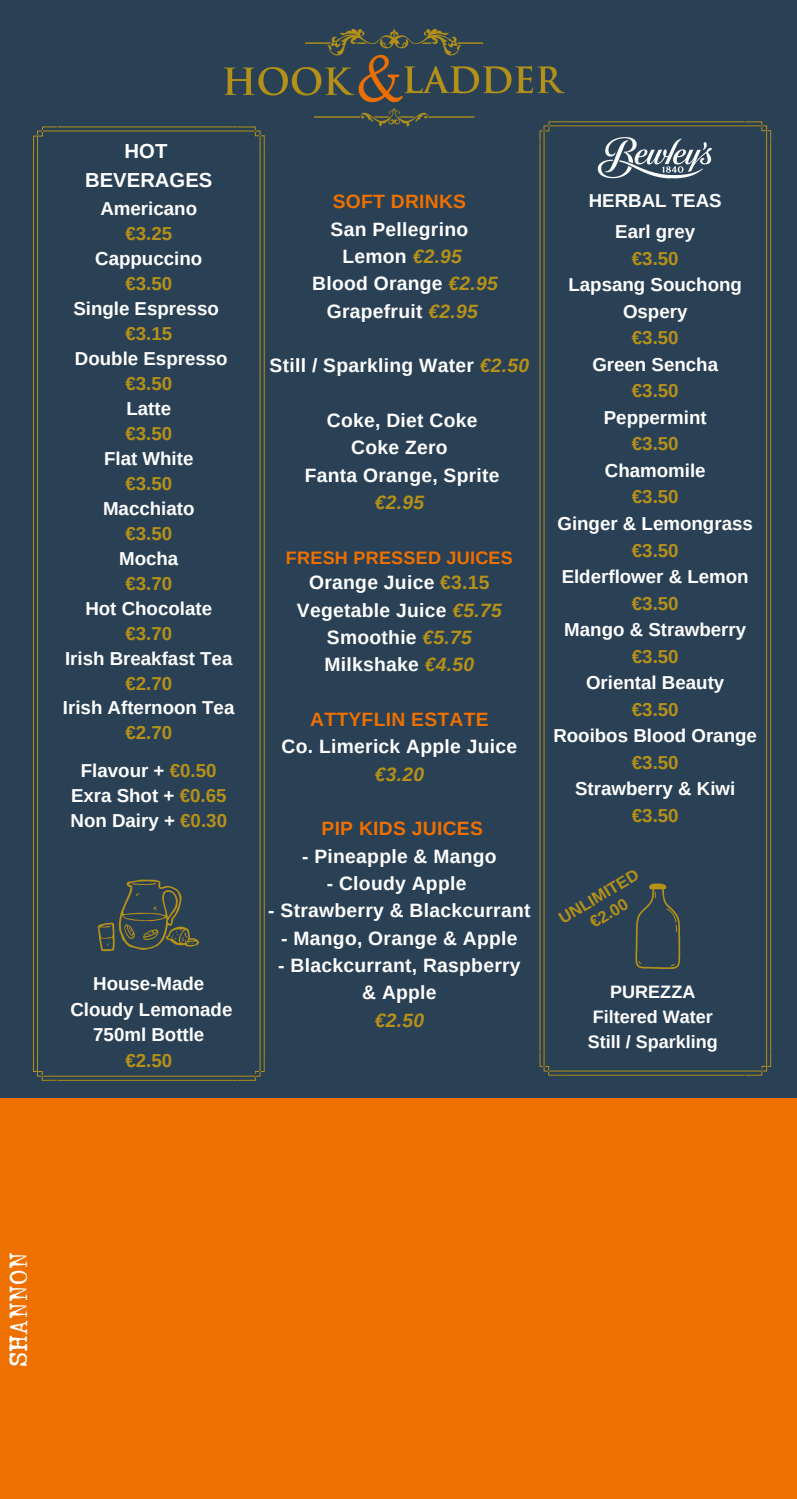
<style>
.page{position:relative;width:797px;height:1499px;background:#fff}
.page>*{position:absolute;margin:0;border:0;box-sizing:border-box;transform-origin:0 0}
.t1{font:25.2px "HERMES1943";letter-spacing:-.005em;color:#fff}
.t2{font:700 20.25px/28.3px "Arimo";color:#fff;text-align:center}
.t3{font:700 19.35px/27.2px "Arimo";letter-spacing:.015em;color:#fff;text-align:center}
.t4{font:700 19.35px "Arimo";letter-spacing:.015em;color:#ee7000}
.t5{font:italic 700 19.35px "Arimo";color:#b59118}
.t6{font:700 18.68px/25.7px "Arimo";color:#fff;text-align:center}
.t7{font:700 18.68px/37.4px "Arimo";color:#b59118;text-align:center}
.t8{font:700 18px/24.8px "Arimo";color:#fff;text-align:center}
.t9{font:700 18px "Arimo";letter-spacing:.015em;color:#ee7000}
.t10{font:700 16.43px/19.6px "Arimo";color:#b59118;text-align:center}
.s1{color:#fff}
.s2{color:#b59118}
.s3{font-style:italic;color:#b59118}
</style>
<div class="page">
<div style="left:0;top:0;width:796px;height:1498px;background:#ee7000"></div>
<div style="left:0;top:0;width:796px;height:1097px;background:#2a4055"></div>
<img style="left:225px;top:28px;width:339px;height:99px">
<svg style="left:539px;top:121px;width:232px;height:954px"></svg>
<img style="left:595px;top:133px;width:120px;height:49px">
<svg style="left:635px;top:883px;width:45px;height:86px"></svg>
<svg style="left:33px;top:126px;width:232px;height:954px"></svg>
<p class="t2" style="left:85px;top:137px;width:129px">HOT<br>BEVERAGES</p>
<p class="t6" style="left:100px;top:196px;width:98px">Americano</p>
<p class="t7" style="left:125px;top:215px;width:48px">€3.25</p>
<p class="t6" style="left:95px;top:246px;width:108px">Cappuccino</p>
<p class="t7" style="left:125px;top:265px;width:48px">€3.50</p>
<p class="t6" style="left:73px;top:296px;width:147px">Single Espresso</p>
<p class="t7" style="left:125px;top:315px;width:48px">€3.15</p>
<p class="t6" style="left:75px;top:346px;width:154px">Double Espresso</p>
<p class="t7" style="left:125px;top:365px;width:48px">€3.50</p>
<p class="t6" style="left:126px;top:396px;width:46px">Latte</p>
<p class="t7" style="left:125px;top:415px;width:48px">€3.50</p>
<p class="t6" style="left:104px;top:445px;width:91px">Flat White</p>
<p class="t7" style="left:125px;top:465px;width:48px">€3.50</p>
<p class="t6" style="left:103px;top:495px;width:93px">Macchiato</p>
<p class="t7" style="left:125px;top:514px;width:48px">€3.50</p>
<p class="t6" style="left:119px;top:545px;width:61px">Mocha</p>
<p class="t7" style="left:125px;top:564px;width:48px">€3.70</p>
<p class="t6" style="left:85px;top:595px;width:128px">Hot Chocolate</p>
<p class="t7" style="left:125px;top:614px;width:48px">€3.70</p>
<p class="t6" style="left:65px;top:645px;width:169px">Irish Breakfast Tea</p>
<p class="t7" style="left:125px;top:664px;width:48px">€2.70</p>
<p class="t6" style="left:63px;top:695px;width:173px">Irish Afternoon Tea</p>
<p class="t7" style="left:81px;top:714px;width:137px">€2.70<br><span class="s1">Flavour +</span> €0.50</p>
<p class="t6" style="left:70px;top:783px;width:158px;line-height:25px;text-align:left">Exra Shot + <span class="s2">€0.65<br></span>Non Dairy + <span class="s2">€0.30</span></p>
<p class="t6" style="left:70px;top:970px;width:163px">House-Made<br>Cloudy Lemonade<br>750ml Bottle</p>
<p class="t7" style="left:125px;top:1042px;width:48px">€2.50</p>
<p class="t4" style="left:332px;top:191px;width:135px">SOFT DRINKS</p>
<p class="t3" style="left:312px;top:215px;width:187px">San Pellegrino<br>Lemon <span class="s3">€2.95<br></span>Blood Orange <span class="s3">€2.95<br></span>Grapefruit <span class="s3">€2.95</span></p>
<p class="t3" style="left:269px;top:352px;width:261px">Still / Sparkling Water <span class="s3">€2.50</span></p>
<p class="t3" style="left:305px;top:407px;width:196px">Coke, Diet Coke<br>Coke Zero<br>Fanta Orange, Sprite</p>
<p class="t5" style="left:375px;top:491px;width:51px">€2.95</p>
<p class="t9" style="left:286px;top:547px;width:228px">FRESH PRESSED JUICES</p>
<p class="t3" style="left:297px;top:569px;width:206px">Orange Juice <span class="s2">€3.15<br></span>Vegetable Juice <span class="s3">€5.75<br></span>Smoothie <span class="s3">€5.75<br></span>Milkshake <span class="s3">€4.50</span></p>
<p class="t4" style="left:310px;top:708px;width:180px">ATTYFLIN ESTATE</p>
<p class="t3" style="left:281px;top:733px;width:237px">Co. Limerick Apple Juice</p>
<p class="t5" style="left:375px;top:763px;width:51px">€3.20</p>
<p class="t4" style="left:321px;top:818px;width:163px">PIP KIDS JUICES</p>
<p class="t3" style="left:302px;top:842px;width:196px">- Pineapple &amp; Mango</p>
<p class="t3" style="left:327px;top:869px;width:141px">- Cloudy Apple</p>
<p class="t3" style="left:268px;top:897px;width:264px">- Strawberry &amp; Blackcurrant</p>
<p class="t3" style="left:281px;top:924px;width:238px">- Mango, Orange &amp; Apple</p>
<p class="t3" style="left:278px;top:951px;width:244px">- Blackcurrant, Raspberry &amp; Apple</p>
<p class="t5" style="left:375px;top:1009px;width:51px">€2.50</p>
<p class="t6" style="left:588px;top:187px;width:134px">HERBAL TEAS</p>
<p class="t6" style="left:615px;top:219px;width:82px">Earl grey</p>
<p class="t7" style="left:631px;top:240px;width:48px">€3.50</p>
<p class="t6" style="left:568px;top:271px;width:175px;line-height:26.6px">Lapsang Souchong<br>Ospery</p>
<p class="t7" style="left:631px;top:319px;width:48px">€3.50</p>
<p class="t6" style="left:592px;top:351px;width:127px">Green Sencha</p>
<p class="t7" style="left:631px;top:372px;width:48px">€3.50</p>
<p class="t6" style="left:603px;top:404px;width:104px">Peppermint</p>
<p class="t7" style="left:631px;top:425px;width:48px">€3.50</p>
<p class="t6" style="left:604px;top:457px;width:102px">Chamomile</p>
<p class="t7" style="left:631px;top:478px;width:48px">€3.50</p>
<p class="t6" style="left:557px;top:511px;width:197px">Ginger &amp; Lemongrass</p>
<p class="t7" style="left:631px;top:531px;width:48px">€3.50</p>
<p class="t6" style="left:561px;top:564px;width:188px">Elderflower &amp; Lemon</p>
<p class="t7" style="left:631px;top:584px;width:48px">€3.50</p>
<p class="t6" style="left:564px;top:617px;width:183px">Mango &amp; Strawberry</p>
<p class="t7" style="left:631px;top:637px;width:48px">€3.50</p>
<p class="t6" style="left:586px;top:670px;width:140px">Oriental Beauty</p>
<p class="t7" style="left:631px;top:690px;width:48px">€3.50</p>
<p class="t6" style="left:553px;top:723px;width:205px">Rooibos Blood Orange</p>
<p class="t7" style="left:631px;top:743px;width:48px">€3.50</p>
<p class="t6" style="left:575px;top:776px;width:161px">Strawberry &amp; Kiwi</p>
<p class="t7" style="left:631px;top:796px;width:48px">€3.50</p>
<p class="t10" style="left:555px;top:910px;width:91px;rotate:-31deg">UNLIMITED €2.00</p>
<p class="t8" style="left:587px;top:979px;width:132px">PUREZZA<br>Filtered Water<br>Still / Sparkling</p>
<h1 class="t1" style="left:3px;top:1366px;width:117px;rotate:-90deg">SHANNON</h1>
</div>
